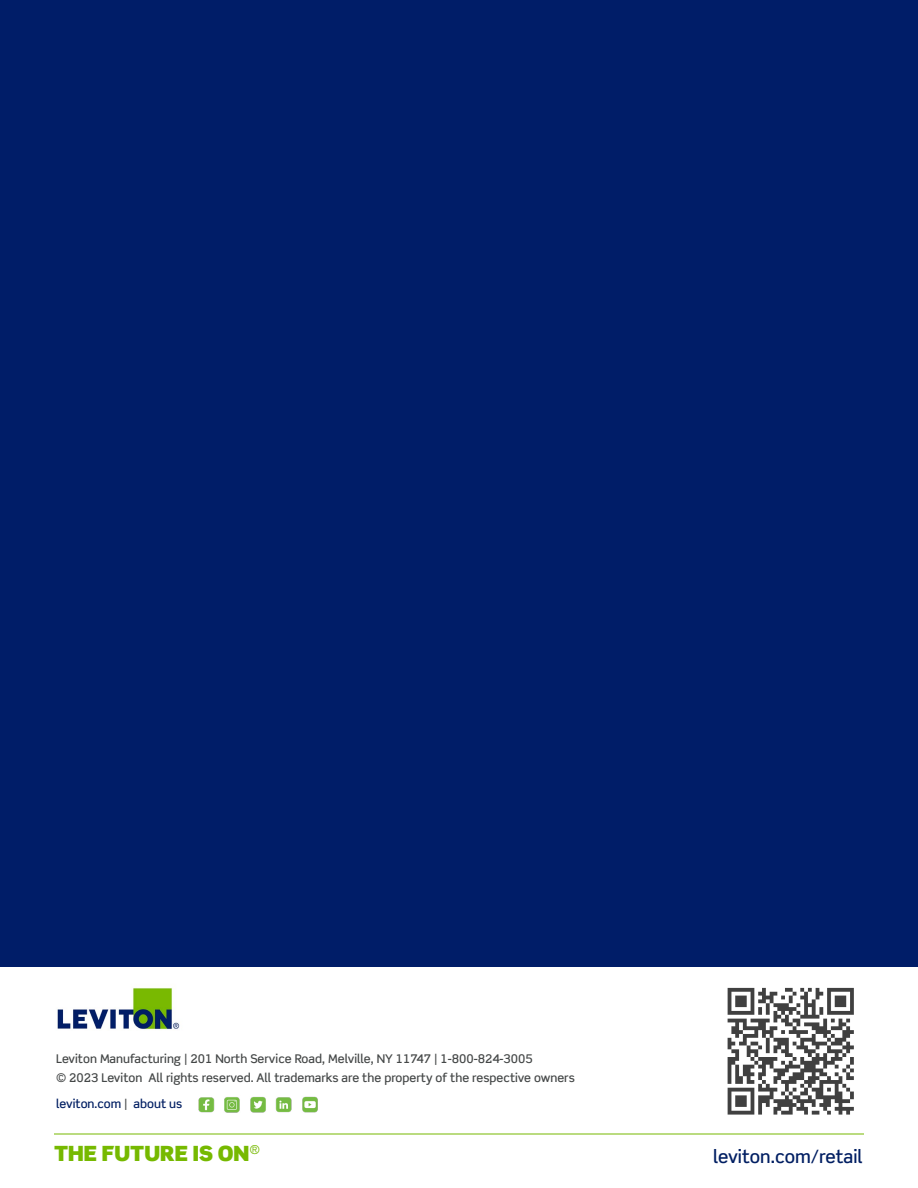
<style>
.page{position:relative;width:918px;height:1188px;background:#fff}
.page>*{position:absolute;margin:0;border:0;box-sizing:border-box;transform-origin:0 0}
.t1{font:900 21px "Scene Std";color:#76b900}
.t2{font:500 18px "Scene Std";color:#001e62}
.t3{font:12.3px "Scene Std";color:#76b900}
.t4{font:500 12px/19.5px "Scene Std";color:#444747}
.t5{font:500 12px "Scene Std";color:#001e62}
.s1{color:#444747}
</style>
<div class="page">
<hr style="left:54px;top:1134px;width:810px;height:1px;background:#76b900">
<img style="left:198px;top:1097px;width:17px;height:16px">
<img style="left:224px;top:1097px;width:16px;height:16px">
<img style="left:250px;top:1097px;width:16px;height:16px">
<img style="left:275px;top:1097px;width:17px;height:16px">
<img style="left:302px;top:1096px;width:16px;height:17px">
<img style="left:727px;top:987px;width:127px;height:128px">
<img style="left:57px;top:988px;width:123px;height:42px">
<div style="left:0;top:0;width:918px;height:967px;background:#001d68"></div>
<p class="t4" style="left:56px;top:1049px;width:520px">Leviton Manufacturing | 201 North Service Road, Melville, NY 11747 | 1-800-824-3005<br>© 2023 Leviton All rights reserved. All trademarks are the property of the respective owners</p>
<p class="t5" style="left:56px;top:1097px;width:128px">leviton.com <span class="s1">|</span> about us</p>
<p class="t3" style="left:249px;top:1142px;width:12px">®</p>
<h1 class="t1" style="left:54px;top:1140px;width:197px">THE FUTURE IS ON</h1>
<h2 class="t2" style="left:713px;top:1145px;width:151px">leviton.com/retail</h2>
</div>
